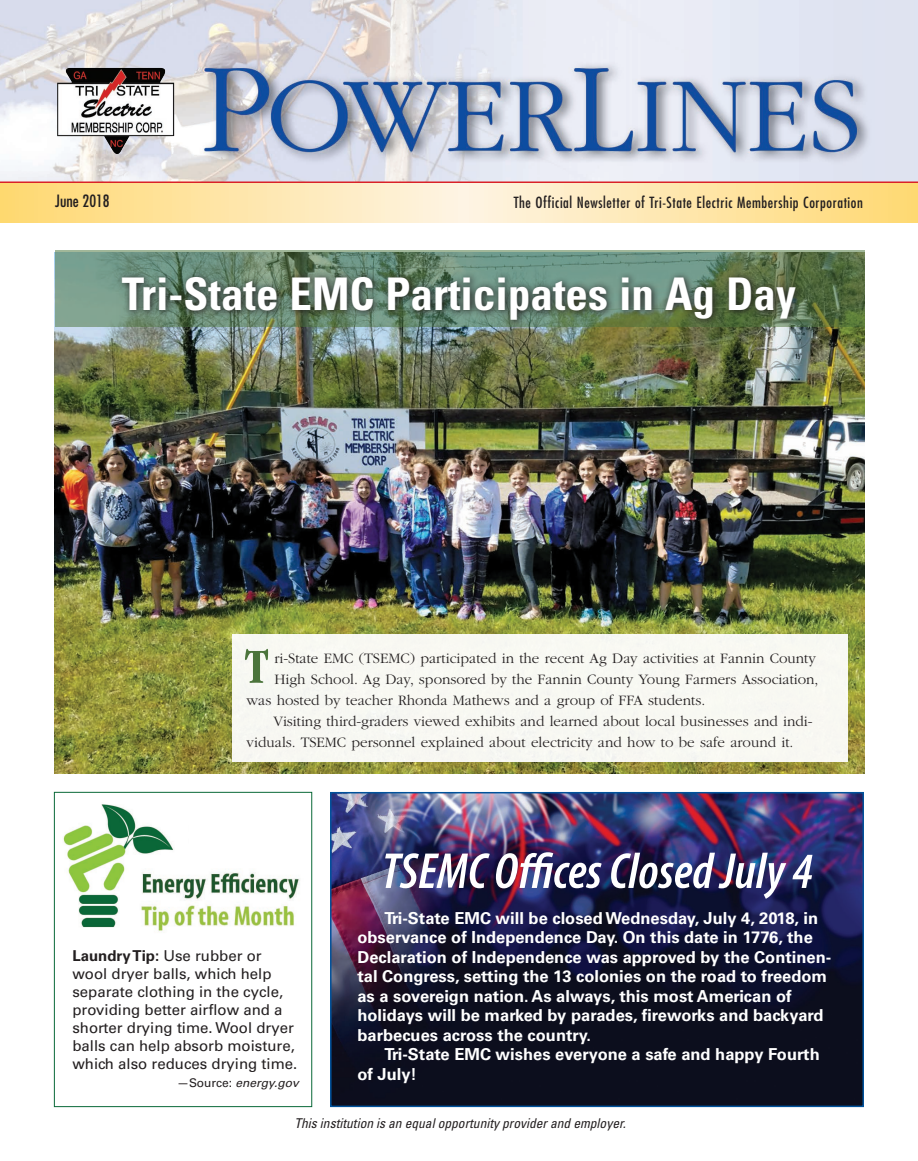
<style>
.page{position:relative;width:918px;height:1161px;background:#fff}
.page>*{position:absolute;margin:0;border:0;box-sizing:border-box;transform-origin:0 0}
.t1{font:italic 600 condensed 51px "Myriad Pro";color:#fff}
.t2{font:700 condensed 50.7px "ITC Garamond Std";color:#4b743b}
.t3{font:700 condensed 45px "Univers LT Std";color:#fff}
.t4{font:700 16.5px/19.5px "Univers LT Std";color:#fff}
.t5{font:condensed 16.5px "Futura";color:#231f20}
.t6{font:300 15px "ITC Garamond Std";color:#231f20}
.t7{font:15px/18px "Univers LT Std";color:#231f20}
.t8{font:condensed 15px "Futura";letter-spacing:.04em;color:#231f20}
.t9{font:italic condensed 13.5px "Univers";color:#231f20}
.t10{font:italic 12px "Univers LT Std";color:#231f20}
.s1{font-weight:700}
.s2{font-style:normal}
</style>
<div class="page">
<img style="left:333px;top:795px;width:528px;height:309px">
<div style="left:330px;top:792px;width:534px;height:315px;border:2px solid #01529b"></div>
<img style="left:54px;top:252px;width:810px;height:522px">
<img style="left:0;top:0;width:918px;height:182px">
<svg style="left:0;top:183px;width:918px;height:39px;background:#fee6aa"></svg>
<img style="left:57px;top:68px;width:99px;height:86px">
<hr style="left:0;top:182px;width:918px;height:1px;background:#da2128">
<img style="left:63px;top:804px;width:111px;height:124px">
<div style="left:54px;top:792px;width:258px;height:315px;border:1px solid #0a6838"></div>
<div style="left:232px;top:634px;width:615px;height:128px;background:#f8f8f2"></div>
<img style="left:137px;top:864px;width:163px;height:67px">
<svg style="left:55px;top:251px;width:809px;height:76px;background:#698a70"></svg>
<svg style="left:116px;top:270px;width:688px;height:58px;background:#576e5b"></svg>
<p class="t5" style="left:55px;top:191px;width:56px">June 2018</p>
<p class="t8" style="left:514px;top:193px;width:351px">The Official Newsletter of Tri-State Electric Membership Corporation</p>
<h3 class="t3" style="left:122px;top:266px;width:676px">Tri-State EMC Participates in Ag Day</h3>
<h2 class="t2" style="left:244px;top:638px;width:26px">T</h2>
<p class="t6" style="left:274px;top:650px;width:543px">ri-State EMC (TSEMC) participated in the recent Ag Day activities at Fannin County</p>
<p class="t6" style="left:274px;top:671px;width:546px">High School. Ag Day, sponsored by the Fannin County Young Farmers Association,</p>
<p class="t6" style="left:247px;top:692px;width:460px">was hosted by teacher Rhonda Mathews and a group of FFA students.</p>
<p class="t6" style="left:274px;top:713px;width:541px">Visiting third-graders viewed exhibits and learned about local businesses and indi-</p>
<p class="t6" style="left:247px;top:734px;width:548px">viduals. TSEMC personnel explained about electricity and how to be safe around it.</p>
<h1 class="t1" style="left:382px;top:844px;width:433px">TSEMC Offices Closed July 4</h1>
<p class="t4" style="left:357px;top:908px;width:475px;text-indent:27px">Tri-State EMC will be closed Wednesday, July 4, 2018, in observance of Independence Day. On this date in 1776, the Declaration of Independence was approved by the Continen&shy;tal Congress, setting the 13 colonies on the road to freedom as a sovereign nation. As always, this most American of holidays will be marked by parades, fireworks and backyard barbecues across the country.</p>
<p class="t4" style="left:357px;top:1045px;width:464px;text-indent:27px">Tri-State EMC wishes everyone a safe and happy Fourth of July!</p>
<p class="t9" style="left:294px;top:1115px;width:333px">This institution is an equal opportunity provider and employer.</p>
<p class="t7" style="left:72px;top:946px;width:227px"><span class="s1">Laundry Tip:</span> Use rubber or wool dryer balls, which help separate clothing in the cycle, providing better airflow and a shorter drying time. Wool dryer balls can help absorb moisture, which also reduces drying time.</p>
<p class="t10" style="left:177px;top:1075px;width:123px"><span class="s2">—Source:</span> energy.gov</p>
</div>
